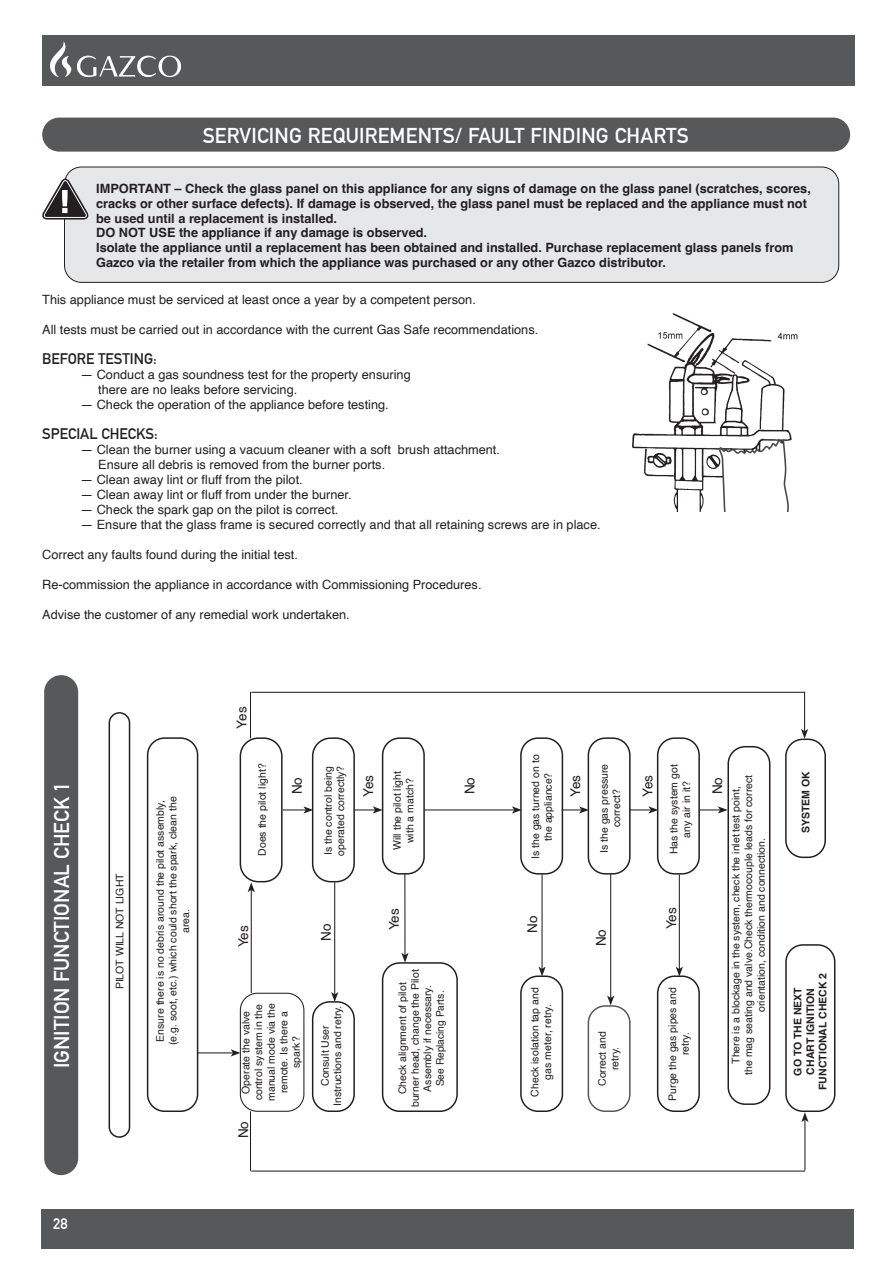
<style>
.page{position:relative;width:893px;height:1263px;background:#fff}
.page>*{position:absolute;margin:0;border:0;box-sizing:border-box;transform-origin:0 0}
.t1{font:700 21px "DIN Alternate";letter-spacing:.01em;color:#fff}
.t2{font:700 15px "DIN Alternate";color:#231f20}
.t3{font:700 15px "DIN Alternate";color:#fff}
.t4{font:13.5px "Helvetica";color:#231f20}
.t5{font:12.75px/15px "Helvetica";color:#231f20}
.t6{font:700 12.75px/15px "Helvetica";color:#231f20}
.t7{font:10.5px/12.6px "Helvetica";color:#231f20;text-align:center}
.t8{font:700 10.5px/12.6px "Helvetica";color:#231f20;text-align:center}
</style>
<div class="page">
<div style="left:41px;top:1209px;width:813px;height:39px;background:#57585a"></div>
<div style="left:42px;top:35px;width:812px;height:50px;background:#57585a"></div>
<img style="left:50px;top:42px;width:14px;height:35px">
<div style="left:42px;top:118px;width:808px;height:34px;background:#57585a;border-radius:17px"></div>
<div style="left:64px;top:167px;width:775px;height:115px;background:#e6e7e9;border-radius:17px"></div>
<div style="left:64px;top:167px;width:775px;height:116px;border:1px solid #231f20;border-radius:17px"></div>
<svg style="left:42px;top:177px;width:47px;height:43px"></svg>
<img style="left:632px;top:313px;width:166px;height:198px">
<div style="left:109px;top:712px;width:21px;height:426px;border:2px solid #231f20;border-radius:10px"></div>
<div style="left:147px;top:737px;width:51px;height:375px;border:2px solid #231f20;border-radius:17px"></div>
<div style="left:240px;top:993px;width:64px;height:119px;border:1px solid #231f20;border-radius:17px"></div>
<div style="left:240px;top:737px;width:43px;height:145px;border:2px solid #231f20;border-radius:18px"></div>
<div style="left:312px;top:1001px;width:43px;height:111px;border:2px solid #231f20;border-radius:17px"></div>
<div style="left:312px;top:737px;width:43px;height:145px;border:2px solid #231f20;border-radius:18px"></div>
<div style="left:382px;top:962px;width:76px;height:150px;border:2px solid #231f20;border-radius:17px"></div>
<div style="left:382px;top:737px;width:43px;height:137px;border:2px solid #231f20;border-radius:17px"></div>
<div style="left:520px;top:975px;width:43px;height:137px;border:2px solid #231f20;border-radius:17px"></div>
<div style="left:520px;top:737px;width:43px;height:137px;border:2px solid #231f20;border-radius:17px"></div>
<div style="left:588px;top:1005px;width:43px;height:107px;border:2px solid #57585a;border-radius:17px"></div>
<div style="left:588px;top:737px;width:43px;height:137px;border:2px solid #231f20;border-radius:17px"></div>
<div style="left:657px;top:975px;width:43px;height:137px;border:2px solid #231f20;border-radius:17px"></div>
<div style="left:727px;top:746px;width:43px;height:359px;border:2px solid #231f20;border-radius:17px"></div>
<div style="left:657px;top:737px;width:43px;height:137px;border:2px solid #231f20;border-radius:17px"></div>
<div style="left:785px;top:944px;width:50px;height:168px;border:2px solid #231f20;border-radius:17px"></div>
<div style="left:785px;top:738px;width:41px;height:120px;border:2px solid #231f20;border-radius:17px"></div>
<hr style="left:198px;top:1052px;width:35px;height:1px;background:#231f20">
<svg style="left:231px;top:1049px;width:10px;height:7px"></svg>
<hr style="left:251px;top:890px;width:1px;height:103px;background:#231f20">
<svg style="left:248px;top:882px;width:7px;height:10px"></svg>
<hr style="left:804px;top:1120px;width:1px;height:50px;background:#231f20">
<svg style="left:801px;top:1112px;width:7px;height:10px"></svg>
<hr style="left:334px;top:882px;width:1px;height:112px;background:#231f20">
<svg style="left:331px;top:992px;width:7px;height:10px"></svg>
<hr style="left:404px;top:873px;width:1px;height:82px;background:#231f20">
<svg style="left:401px;top:953px;width:8px;height:10px"></svg>
<hr style="left:541px;top:874px;width:2px;height:95px;background:#231f20">
<svg style="left:538px;top:966px;width:8px;height:10px"></svg>
<hr style="left:610px;top:874px;width:1px;height:124px;background:#231f20">
<svg style="left:607px;top:995px;width:7px;height:10px"></svg>
<hr style="left:679px;top:874px;width:1px;height:95px;background:#231f20">
<svg style="left:676px;top:967px;width:7px;height:9px"></svg>
<svg style="left:283px;top:806px;width:30px;height:7px"></svg>
<svg style="left:354px;top:806px;width:29px;height:7px"></svg>
<svg style="left:562px;top:806px;width:27px;height:7px"></svg>
<svg style="left:629px;top:806px;width:29px;height:7px"></svg>
<svg style="left:699px;top:806px;width:29px;height:7px"></svg>
<hr style="left:424px;top:809px;width:90px;height:1px;background:#231f20">
<svg style="left:512px;top:806px;width:10px;height:7px"></svg>
<hr style="left:250px;top:1111px;width:1px;height:60px;background:#231f20">
<hr style="left:250px;top:692px;width:1px;height:46px;background:#231f20">
<hr style="left:804px;top:692px;width:1px;height:39px;background:#231f20">
<svg style="left:801px;top:729px;width:7px;height:10px"></svg>
<hr style="left:251px;top:692px;width:554px;height:1px;background:#231f20">
<hr style="left:251px;top:1170px;width:554px;height:1px;background:#231f20">
<div style="left:44px;top:675px;width:34px;height:500px;background:#57585a;border-radius:17px"></div>
<h1 class="t1" style="left:203px;top:119px;width:488px">SERVICING REQUIREMENTS/ FAULT FINDING CHARTS</h1>
<p class="t6" style="left:96px;top:182px;width:716px">IMPORTANT – Check the glass panel on this appliance for any signs of damage on the glass panel (scratches, scores, cracks or other surface defects). If damage is observed, the glass panel must be replaced and the appliance must not be used until a replacement is installed.<br>DO NOT USE the appliance if any damage is observed.<br>Isolate the appliance until a replacement has been obtained and installed. Purchase replacement glass panels from Gazco via the retailer from which the appliance was purchased or any other Gazco distributor.</p>
<p class="t5" style="left:42px;top:293px;width:435px">This appliance must be serviced at least once a year by a competent person.</p>
<p class="t5" style="left:42px;top:323px;width:498px">All tests must be carried out in accordance with the current Gas Safe recommendations.</p>
<p class="t2" style="left:42px;top:347px;width:116px">BEFORE TESTING:</p>
<p class="t5" style="left:98px;top:368px;width:314px;text-indent:-18px">— Conduct a gas soundness test for the property ensuring there are no leaks before servicing.</p>
<p class="t5" style="left:80px;top:398px;width:310px">— Check the operation of the appliance before testing.</p>
<p class="t2" style="left:42px;top:422px;width:117px">SPECIAL CHECKS:</p>
<p class="t5" style="left:98px;top:443px;width:403px;text-indent:-18px">— Clean the burner using a vacuum cleaner with a soft brush attachment.<br>Ensure all debris is removed from the burner ports.</p>
<p class="t5" style="left:80px;top:473px;width:224px">— Clean away lint or fluff from the pilot.</p>
<p class="t5" style="left:80px;top:488px;width:273px">— Clean away lint or fluff from under the burner.</p>
<p class="t5" style="left:80px;top:503px;width:259px">— Check the spark gap on the pilot is correct.</p>
<p class="t5" style="left:80px;top:518px;width:522px">— Ensure that the glass frame is secured correctly and that all retaining screws are in place.</p>
<p class="t5" style="left:42px;top:548px;width:257px">Correct any faults found during the initial test.</p>
<p class="t5" style="left:42px;top:578px;width:441px">Re-commission the appliance in accordance with Commissioning Procedures.</p>
<p class="t5" style="left:42px;top:608px;width:309px">Advise the customer of any remedial work undertaken.</p>
<h1 class="t1" style="left:46px;top:1068px;width:288px;rotate:-90deg">IGNITION FUNCTIONAL CHECK 1</h1>
<p class="t7" style="left:114px;top:989px;width:117px;rotate:-90deg">PILOT WILL NOT LIGHT</p>
<p class="t7" style="left:154px;top:1045px;width:250px;rotate:-90deg">Ensure there is no debris around the pilot assembly, (e.g. soot, etc.) which could short the spark, clean the area.</p>
<p class="t3" style="left:53px;top:1213px;width:16px">28</p>
<p class="t4" style="left:231px;top:729px;width:24px;rotate:-90deg">Yes</p>
<p class="t7" style="left:530px;top:859px;width:106px;rotate:-90deg">Is the gas turned on to the appliance?</p>
<p class="t7" style="left:598px;top:853px;width:91px;rotate:-90deg">Is the gas pressure correct?</p>
<p class="t7" style="left:668px;top:854px;width:91px;rotate:-90deg">Has the system got any air in it?</p>
<p class="t7" style="left:256px;top:856px;width:94px;rotate:-90deg">Does the pilot light?</p>
<p class="t7" style="left:322px;top:856px;width:91px;text-align:left;rotate:-90deg">Is the control being operated correctly?</p>
<p class="t7" style="left:391px;top:850px;width:80px;rotate:-90deg">Will the pilot light with a match?</p>
<p class="t4" style="left:287px;top:794px;width:19px;rotate:-90deg">No</p>
<p class="t4" style="left:358px;top:797px;width:24px;rotate:-90deg">Yes</p>
<p class="t4" style="left:459px;top:794px;width:19px;rotate:-90deg">No</p>
<p class="t4" style="left:565px;top:797px;width:24px;rotate:-90deg">Yes</p>
<p class="t4" style="left:637px;top:797px;width:24px;rotate:-90deg">Yes</p>
<p class="t4" style="left:707px;top:794px;width:19px;rotate:-90deg">No</p>
<p class="t4" style="left:233px;top:947px;width:24px;rotate:-90deg">Yes</p>
<p class="t4" style="left:384px;top:930px;width:24px;rotate:-90deg">Yes</p>
<p class="t4" style="left:522px;top:933px;width:19px;rotate:-90deg">No</p>
<p class="t4" style="left:316px;top:940px;width:19px;rotate:-90deg">No</p>
<p class="t4" style="left:591px;top:946px;width:19px;rotate:-90deg">No</p>
<p class="t4" style="left:661px;top:929px;width:24px;rotate:-90deg">Yes</p>
<p class="t7" style="left:240px;top:1101px;width:99px;rotate:-90deg">Operate the valve control system in the manual mode via the remote. Is there a spark?</p>
<p class="t7" style="left:319px;top:1106px;width:102px;rotate:-90deg">Consult User<br>Instructions and retry.</p>
<p class="t4" style="left:233px;top:1138px;width:19px;rotate:-90deg">No</p>
<p class="t7" style="left:396px;top:1107px;width:139px;rotate:-90deg">Check alignment of pilot burner head, change the Pilot<br>Assembly if necessary.<br>See Replacing Parts.</p>
<p class="t7" style="left:529px;top:1096px;width:111px;rotate:-90deg">Check isolation tap and gas meter, retry.</p>
<p class="t7" style="left:596px;top:1086px;width:56px;rotate:-90deg">Correct and retry.</p>
<p class="t7" style="left:666px;top:1101px;width:115px;rotate:-90deg">Purge the gas pipes and retry.</p>
<p class="t7" style="left:730px;top:1075px;width:301px;rotate:-90deg">There is a blockage in the system, check the inlet test point,<br>the mag seating and valve.Check thermocouple leads for correct orientation, condition and connection.</p>
<p class="t8" style="left:801px;top:833px;width:63px;rotate:-90deg">SYSTEM OK</p>
<p class="t8" style="left:793px;top:1090px;width:119px;rotate:-90deg">GO TO THE NEXT<br>CHART IGNITION<br>FUNCTIONAL CHECK 2</p>
</div>
